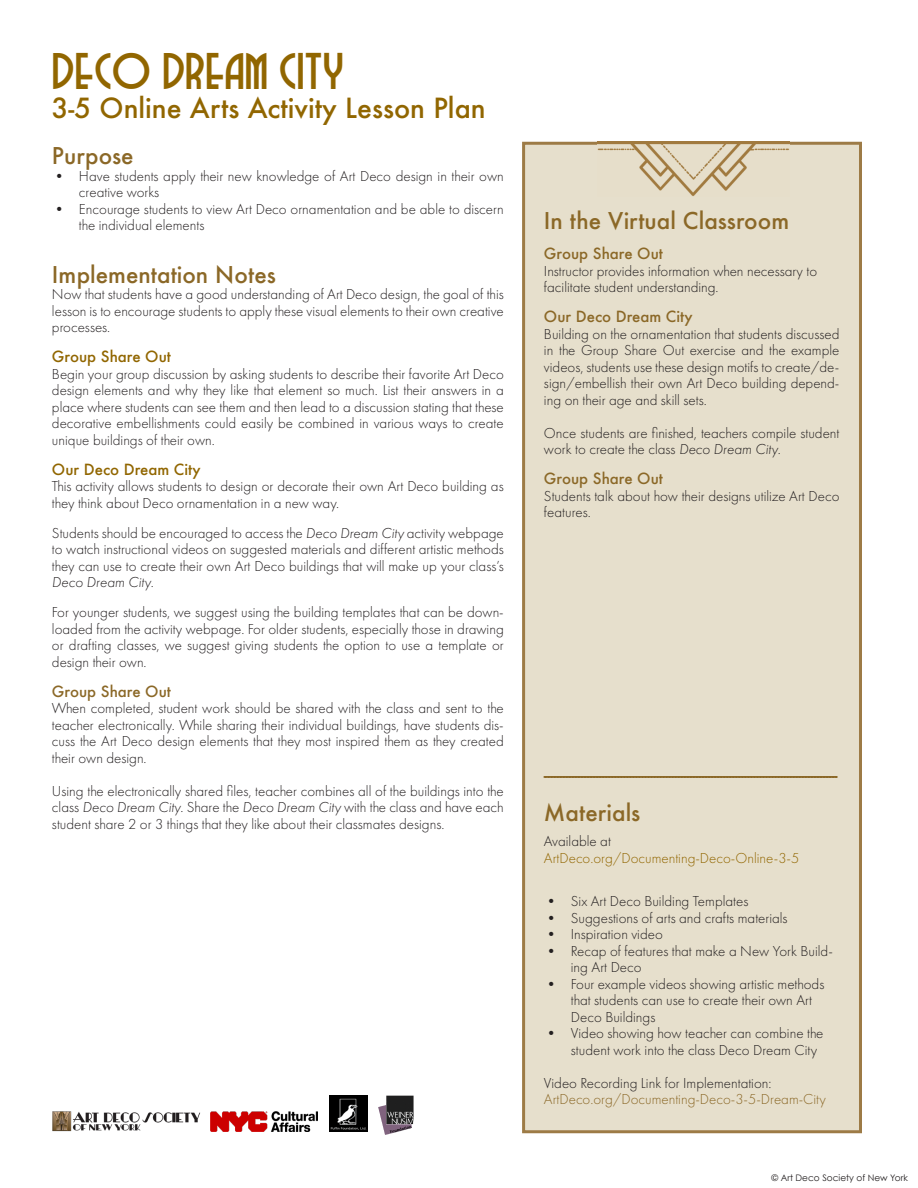
<style>
.page{position:relative;width:918px;height:1188px;background:#fff}
.page>*{position:absolute;margin:0;border:0;box-sizing:border-box;transform-origin:0 0}
.t1{font:48px "Dubba Dubba NF";color:#916600}
.t2{font:500 27px "Futura";color:#916600}
.t3{font:500 22.5px "Futura";color:#8b6827}
.t4{font:300 15px/16.5px "Futura PT";color:#231f20}
.t5{font:500 15px "Futura";color:#8b6827}
.t6{font:300 15px/16.5px "Futura PT";color:#916600}
.t7{font:300 15px "Futura PT";color:#8b6827}
.t8{font:500 15px "Futura";color:#916600}
.t9{font:9px "Century Gothic";color:#231f20}
.s1{font-style:italic}
.s2{color:#231f20}
</style>
<div class="page">
<div style="left:522px;top:142px;width:340px;height:991px;background:#e6dfcc;border:3px solid #9d7b46"></div>
<img style="left:597px;top:142px;width:192px;height:54px">
<svg style="left:544px;top:776px;width:293px;height:2px"></svg>
<img style="left:210px;top:1112px;width:107px;height:19px">
<img style="left:378px;top:1095px;width:35px;height:39px">
<img style="left:330px;top:1096px;width:37px;height:35px">
<img style="left:52px;top:1111px;width:148px;height:21px">
<p class="t1" style="left:52px;top:46px;width:293px">DECO DREAM CITY</p>
<p class="t2" style="left:52px;top:89px;width:435px">3-5 Online Arts Activity Lesson Plan</p>
<p class="t3" style="left:52px;top:140px;width:83px">Purpose</p>
<p class="t4" style="left:79px;top:168px;width:426px;text-indent:-27px">• Have students apply their new knowledge of Art Deco design in their own creative works</p>
<p class="t4" style="left:79px;top:201px;width:426px;text-indent:-27px">• Encourage students to view Art Deco ornamentation and be able to discern the individual elements</p>
<p class="t3" style="left:52px;top:259px;width:225px">Implementation Notes</p>
<p class="t4" style="left:52px;top:286px;width:453px;text-align:justify">Now that students have a good understanding of Art Deco design, the goal of this lesson is to encourage students to apply these visual elements to their own creative processes.</p>
<p class="t8" style="left:52px;top:346px;width:121px">Group Share Out</p>
<p class="t4" style="left:52px;top:366px;width:453px;text-align:justify">Begin your group discussion by asking students to describe their favorite Art Deco design elements and why they like that element so much. List their answers in a place where students can see them and then lead to a discussion stating that these decorative embellishments could easily be combined in various ways to create unique buildings of their own.</p>
<p class="t8" style="left:52px;top:459px;width:150px">Our Deco Dream City</p>
<p class="t4" style="left:52px;top:478px;width:453px">This activity allows students to design or decorate their own Art Deco building as they think about Deco ornamentation in a new way.</p>
<p class="t4" style="left:52px;top:525px;width:453px;text-align:justify">Students should be encouraged to access the <span class="s1">Deco Dream City</span> activity webpage to watch instructional videos on suggested materials and different artistic methods they can use to create their own Art Deco buildings that will make up your class’s <span class="s1">Deco Dream City</span>.</p>
<p class="t4" style="left:52px;top:604px;width:453px;text-align:justify">For younger students, we suggest using the building templates that can be down&shy;loaded from the activity webpage. For older students, especially those in drawing or drafting classes, we suggest giving students the option to use a template or design their own.</p>
<p class="t5" style="left:52px;top:681px;width:121px">Group Share Out</p>
<p class="t4" style="left:52px;top:700px;width:453px;text-align:justify">When completed, student work should be shared with the class and sent to the teacher electronically. While sharing their individual buildings, have students dis&shy;cuss the Art Deco design elements that they most inspired them as they created their own design.</p>
<p class="t4" style="left:52px;top:783px;width:453px;text-align:justify">Using the electronically shared files, teacher combines all of the buildings into the class <span class="s1">Deco Dream City.</span> Share the <span class="s1">Deco Dream City</span> with the class and have each student share 2 or 3 things that they like about their classmates designs.</p>
<p class="t3" style="left:544px;top:206px;width:247px">In the Virtual Classroom</p>
<p class="t5" style="left:544px;top:244px;width:121px">Group Share Out</p>
<p class="t4" style="left:544px;top:263px;width:275px">Instructor provides information when necessary to</p>
<p class="t4" style="left:544px;top:279px;width:176px">facilitate student understanding.</p>
<p class="t5" style="left:544px;top:307px;width:150px">Our Deco Dream City</p>
<p class="t4" style="left:544px;top:326px;width:297px;text-align:justify">Building on the ornamentation that students discussed in the Group Share Out exercise and the example videos, students use these design motifs to create/de&shy;sign/embellish their own Art Deco building depend&shy;ing on their age and skill sets.</p>
<p class="t4" style="left:544px;top:425px;width:297px">Once students are finished, teachers compile student work to create the class <span class="s1">Deco Dream City</span>.</p>
<p class="t5" style="left:544px;top:469px;width:121px">Group Share Out</p>
<p class="t4" style="left:544px;top:488px;width:297px">Students talk about how their designs utilize Art Deco features.</p>
<p class="t3" style="left:544px;top:797px;width:98px">Materials</p>
<p class="t6" style="left:544px;top:833px;width:257px"><span class="s2">Available at<br></span>ArtDeco.org/Documenting-Deco-Online-3-5</p>
<p class="t4" style="left:544px;top:893px;width:206px">• Six Art Deco Building Templates</p>
<p class="t4" style="left:544px;top:909px;width:245px">• Suggestions of arts and crafts materials</p>
<p class="t4" style="left:544px;top:926px;width:120px">• Inspiration video</p>
<p class="t4" style="left:571px;top:942px;width:263px;text-indent:-27px">• Recap of features that make a New York Build&shy;ing Art Deco</p>
<p class="t4" style="left:571px;top:975px;width:255px;text-indent:-27px">• Four example videos showing artistic methods that students can use to create their own Art<br>Deco Buildings</p>
<p class="t4" style="left:571px;top:1025px;width:254px;text-indent:-27px">• Video showing how teacher can combine the student work into the class Deco Dream City</p>
<p class="t4" style="left:544px;top:1074px;width:229px">Video Recording Link for Implementation:</p>
<p class="t7" style="left:544px;top:1091px;width:283px">ArtDeco.org/Documenting-Deco-3-5-Dream-City</p>
<p class="t9" style="left:771px;top:1172px;width:138px">© Art Deco Society of New York</p>
</div>
